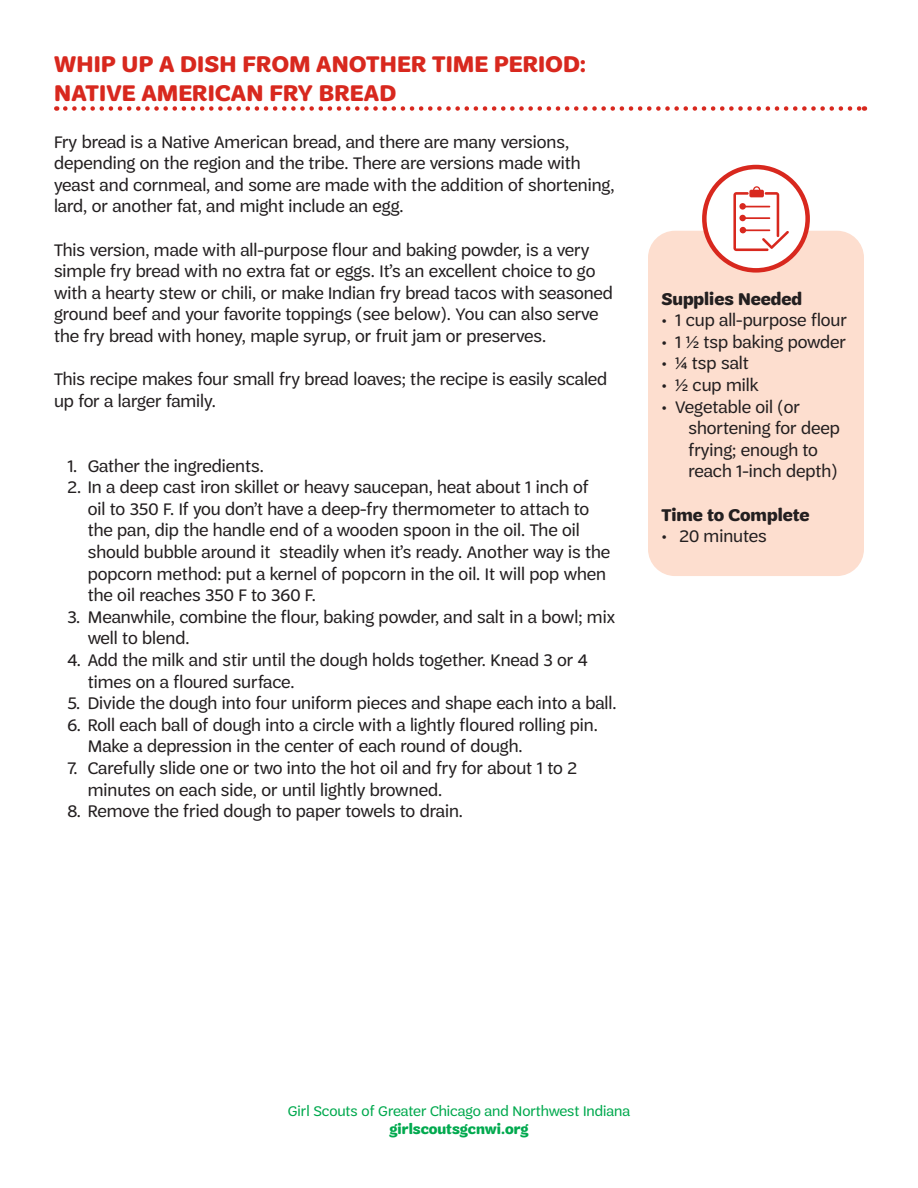
<style>
.page{position:relative;width:918px;height:1188px;background:#fff}
.page>*{position:absolute;margin:0;border:0;box-sizing:border-box;transform-origin:0 0}
.t1{font:700 24px/28.8px "Trefoil Sans";letter-spacing:.01em;color:#d8281e}
.t2{font:18px/21.6px "Trefoil Sans";color:#231f20}
.t3{font:700 18px "Trefoil Sans";color:#231f20}
.t4{font:15px "Trefoil Sans";color:#00a94e}
.t5{font:700 15px "Trefoil Sans";color:#00a94e}
</style>
<div class="page">
<svg style="left:65px;top:106px;width:800px;height:5px"></svg>
<div style="left:648px;top:231px;width:216px;height:345px;background:#fddecf;border-radius:27px"></div>
<div style="left:704px;top:167px;width:104px;height:103px;background:#fff;border-radius:50%"></div>
<div style="left:702px;top:165px;width:108px;height:108px;border:4px solid #d8281e;border-radius:50%"></div>
<svg style="left:733px;top:186px;width:56px;height:65px"></svg>
<p class="t1" style="left:54px;top:50px;width:534px">WHIP UP A DISH FROM ANOTHER TIME PERIOD:<br>NATIVE AMERICAN FRY BREAD</p>
<p class="t2" style="left:54px;top:131px;width:562px">Fry bread is a Native American bread, and there are many versions, depending on the region and the tribe. There are versions made with yeast and cornmeal, and some are made with the addition of shortening, lard, or another fat, and might include an egg.</p>
<p class="t2" style="left:54px;top:239px;width:561px">This version, made with all-purpose flour and baking powder, is a very simple fry bread with no extra fat or eggs. It’s an excellent choice to go with a hearty stew or chili, or make Indian fry bread tacos with seasoned ground beef and your favorite toppings (see below). You can also serve the fry bread with honey, maple syrup, or fruit jam or preserves.</p>
<p class="t2" style="left:54px;top:368px;width:555px">This recipe makes four small fry bread loaves; the recipe is easily scaled up for a larger family.</p>
<p class="t2" style="left:68px;top:455px;width:198px">1. Gather the ingredients.</p>
<p class="t2" style="left:88px;top:476px;width:524px;text-indent:-20px">2. In a deep cast iron skillet or heavy saucepan, heat about 1 inch of oil to 350 F. If you don’t have a deep-fry thermometer to attach to the pan, dip the handle end of a wooden spoon in the oil. The oil should bubble around it steadily when it’s ready. Another way is the popcorn method: put a kernel of popcorn in the oil. It will pop when the oil reaches 350 F to 360 F.</p>
<p class="t2" style="left:88px;top:606px;width:529px;text-indent:-20px">3. Meanwhile, combine the flour, baking powder, and salt in a bowl; mix well to blend.</p>
<p class="t2" style="left:88px;top:649px;width:502px;text-indent:-20px">4. Add the milk and stir until the dough holds together. Knead 3 or 4 times on a floured surface.</p>
<p class="t2" style="left:68px;top:692px;width:551px">5. Divide the dough into four uniform pieces and shape each into a ball.</p>
<p class="t2" style="left:88px;top:714px;width:512px;text-indent:-20px">6. Roll each ball of dough into a circle with a lightly floured rolling pin.<br>Make a depression in the center of each round of dough.</p>
<p class="t2" style="left:88px;top:757px;width:491px;text-indent:-20px">7. Carefully slide one or two into the hot oil and fry for about 1 to 2 minutes on each side, or until lightly browned.</p>
<p class="t2" style="left:68px;top:800px;width:397px">8. Remove the fried dough to paper towels to drain.</p>
<p class="t3" style="left:662px;top:288px;width:142px">Supplies Needed</p>
<p class="t2" style="left:662px;top:309px;width:187px">• 1 cup all-purpose flour</p>
<p class="t2" style="left:662px;top:331px;width:186px">• 1 1/2 tsp baking powder</p>
<p class="t2" style="left:662px;top:353px;width:89px">• 1/4 tsp salt</p>
<p class="t2" style="left:662px;top:374px;width:99px">• 1/2 cup milk</p>
<p class="t2" style="left:688px;top:396px;width:153px;text-indent:-27px">• Vegetable oil (or shortening for deep frying; enough to reach 1-inch depth)</p>
<p class="t3" style="left:662px;top:504px;width:149px">Time to Complete</p>
<p class="t2" style="left:662px;top:525px;width:107px">• 20 minutes</p>
<p class="t4" style="left:288px;top:1103px;width:344px">Girl Scouts of Greater Chicago and Northwest Indiana</p>
<p class="t5" style="left:390px;top:1121px;width:140px">girlscoutsgcnwi.org</p>
</div>
